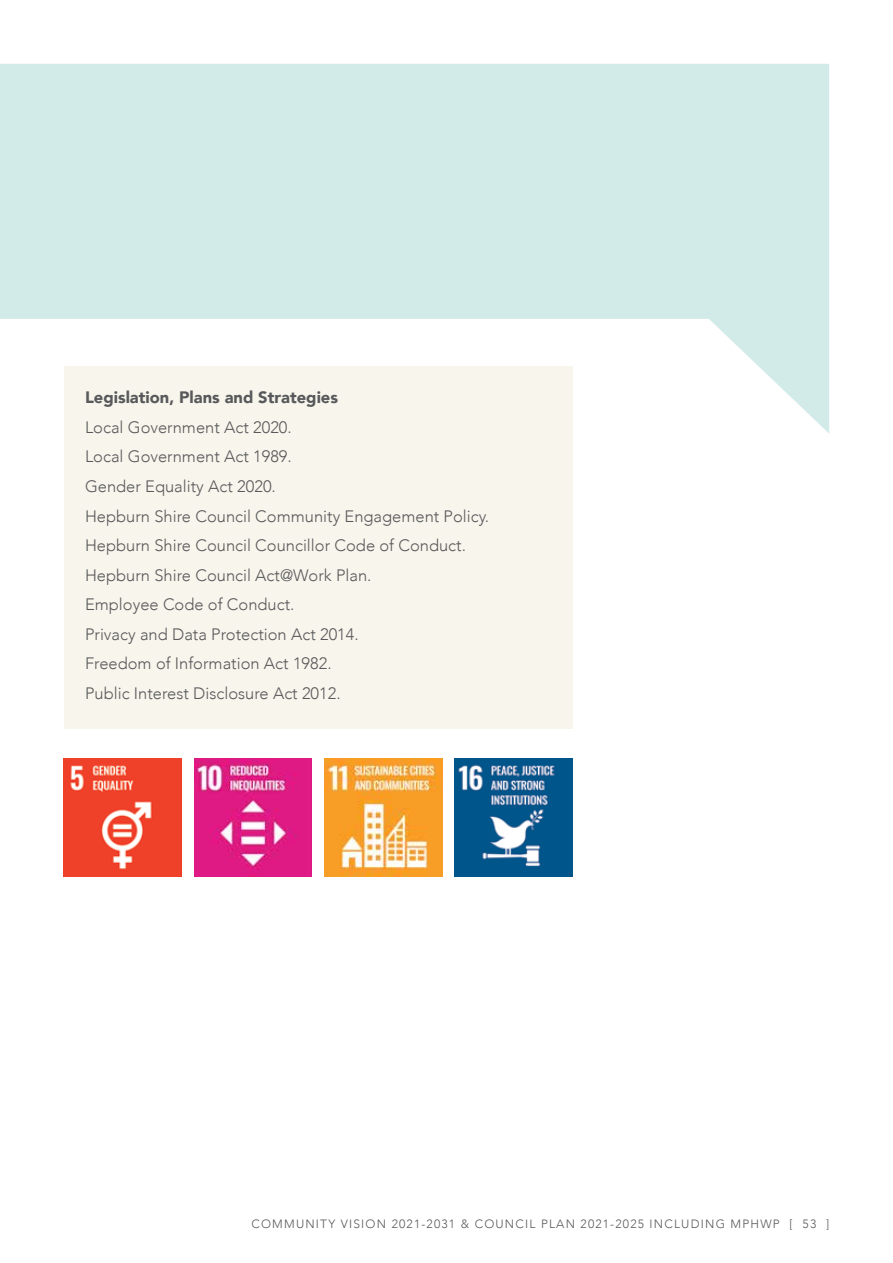
<style>
.page{position:relative;width:893px;height:1263px;background:#fff}
.page>*{position:absolute;margin:0;border:0;box-sizing:border-box;transform-origin:0 0}
.t1{font:300 16.5px/29.5px "Avenir";color:#58595b}
.t2{font:900 16.5px "Avenir";color:#58595b}
.t3{font:300 12px "Avenir";letter-spacing:.1em;color:#58595b}
</style>
<div class="page">
<svg style="left:0;top:64px;width:829px;height:369px;fill:#d2eae8"></svg>
<div style="left:64px;top:366px;width:509px;height:363px;background:#f8f5ec"></div>
<img style="left:64px;top:758px;width:117px;height:118px">
<img style="left:325px;top:758px;width:117px;height:118px">
<img style="left:194px;top:758px;width:118px;height:118px">
<img style="left:455px;top:758px;width:118px;height:118px">
<p class="t2" style="left:85px;top:384px;width:255px">Legislation, Plans and Strategies</p>
<p class="t1" style="left:85px;top:412px;width:406px">Local Government Act 2020.<br>Local Government Act 1989.<br>Gender Equality Act 2020.<br>Hepburn Shire Council Community Engagement Policy.<br>Hepburn Shire Council Councillor Code of Conduct.<br>Hepburn Shire Council Act@Work Plan.<br>Employee Code of Conduct.<br>Privacy and Data Protection Act 2014.<br>Freedom of Information Act 1982.<br>Public Interest Disclosure Act 2012.</p>
<p class="t3" style="left:251px;top:1217px;width:579px">COMMUNITY VISION 2021-2031 &amp; COUNCIL PLAN 2021-2025 INCLUDING MPHWP [ 53 ]</p>
</div>
